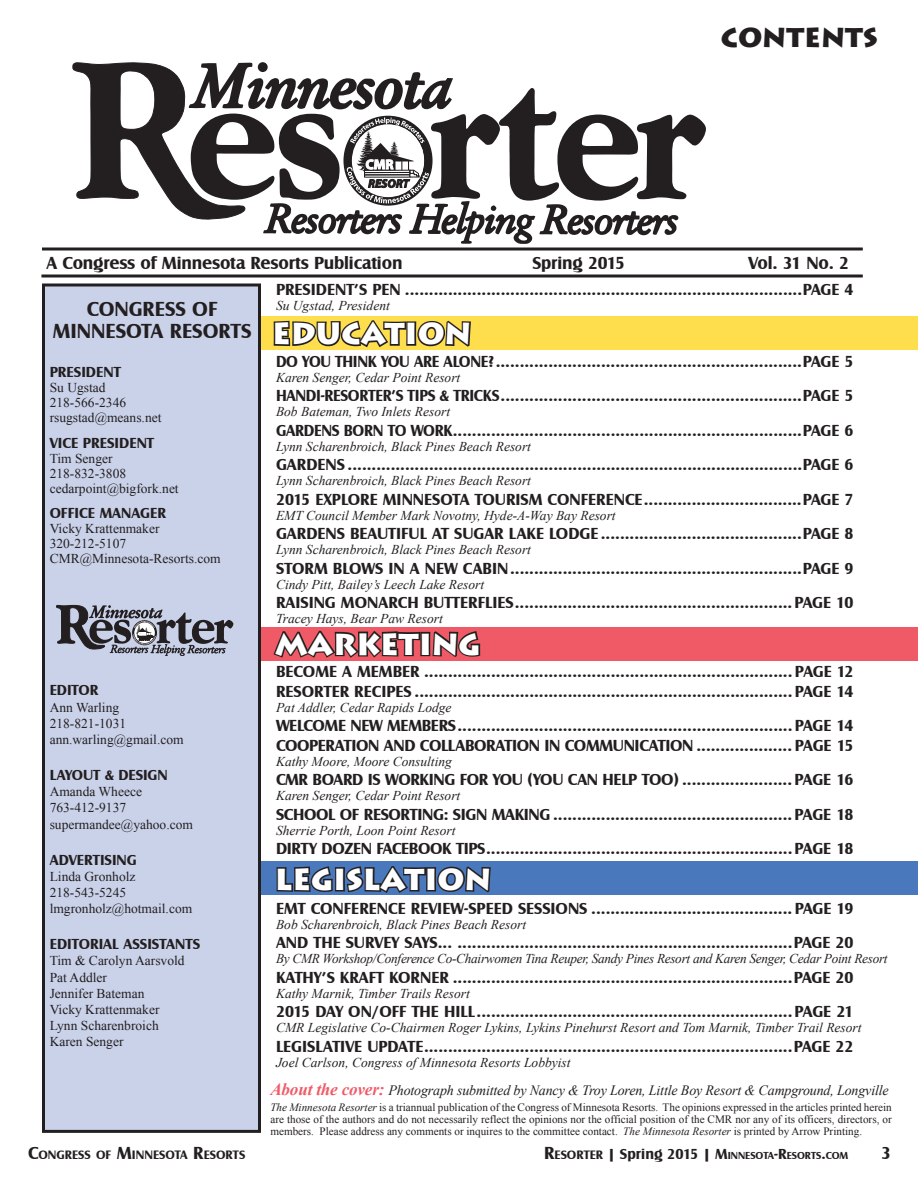
<style>
.page{position:relative;width:918px;height:1188px;background:#fff}
.page>*{position:absolute;margin:0;border:0;box-sizing:border-box;transform-origin:0 0}
.t1{font:900 30px "Lithos Pro";color:#fff}
.t2{font:900 27px "Lithos Pro";color:#231f20}
.t3{font:700 21px/22.5px "Castle T";color:#231f20;text-align:center}
.t4{font:700 18px "Castle T";letter-spacing:-.01em;color:#231f20}
.t5{font:700 16.5px/19.5px "Castle T";letter-spacing:-.015em;color:#231f20}
.t6{font:700 16.5px "Castle T";letter-spacing:-.015em;color:#231f20;scale:.95 1}
.t7{font:700 15px "Castle T";color:#231f20}
.t8{font:italic 14.25px "Times New Roman";letter-spacing:-.01em;color:#231f20}
.t9{font:italic 13.5px "Times New Roman";color:#231f20}
.t10{font:13.5px/16.2px "Times New Roman";color:#231f20}
.t11{font:italic 13.5px "Times New Roman";letter-spacing:-.02em;color:#231f20}
.t12{font:700 12.6px "Castle T";color:#231f20}
.t13{font:11.25px/12px "Times New Roman";color:#231f20;text-align:justify}
.t14{font:700 10.5px "Castle T";color:#231f20}
.s1{font-weight:700;font-size:17.25px;color:#f05a67}
.s2{font-style:italic}
.s3{font-size:18px}
.s4{font-size:12.6px}
.s5{font-size:15px}
</style>
<div class="page">
<hr style="left:42px;top:248px;width:821px;height:2px;background:#231f20">
<svg style="left:41px;top:274px;width:822px;height:4px;background:#595657"></svg>
<div style="left:255px;top:317px;width:663px;height:33px;background:#ffde4e"></div>
<svg style="left:273px;top:320px;width:198px;height:28px"></svg>
<div style="left:257px;top:628px;width:661px;height:33px;background:#f05a67"></div>
<svg style="left:273px;top:630px;width:208px;height:28px"></svg>
<div style="left:255px;top:861px;width:663px;height:34px;background:#4a78bd"></div>
<svg style="left:276px;top:866px;width:215px;height:27px"></svg>
<div style="left:44px;top:285px;width:216px;height:846px;background:#cad2ea"></div>
<div style="left:42px;top:284px;width:219px;height:849px;border:3px solid #231f20"></div>
<svg style="left:72px;top:62px;width:634px;height:182px"></svg>
<svg style="left:56px;top:604px;width:177px;height:52px"></svg>
<h2 class="t2" style="left:721px;top:21px;width:158px">CONTENTS</h2>
<p class="t4" style="left:46px;top:253px;width:358px">A Congress of Minnesota Resorts Publication</p>
<p class="t4" style="left:532px;top:253px;width:94px">Spring 2015</p>
<p class="t4" style="left:748px;top:253px;width:102px">Vol. 31 No. 2</p>
<p class="t3" style="left:53px;top:298px;width:200px">CONGRESS OF<br>MINNESOTA RESORTS</p>
<p class="t7" style="left:50px;top:364px;width:73px">PRESIDENT</p>
<p class="t10" style="left:50px;top:380px;width:113px;line-height:15px">Su Ugstad<br>218-566-2346 rsugstad@means.net</p>
<p class="t7" style="left:50px;top:434px;width:106px">VICE PRESIDENT</p>
<p class="t10" style="left:50px;top:451px;width:131px;line-height:15px">Tim Senger<br>218-832-3808 cedarpoint@bigfork.net</p>
<p class="t7" style="left:50px;top:505px;width:118px">OFFICE MANAGER</p>
<p class="t10" style="left:50px;top:521px;width:173px;line-height:15px">Vicky Krattenmaker<br>320-212-5107<br>CMR@Minnesota-Resorts.com</p>
<p class="t7" style="left:50px;top:682px;width:50px">EDITOR</p>
<p class="t10" style="left:50px;top:699px;width:135px">Ann Warling<br>218-821-1031 ann.warling@gmail.com</p>
<p class="t7" style="left:50px;top:766px;width:119px">LAYOUT &amp; DESIGN</p>
<p class="t10" style="left:50px;top:783px;width:145px">Amanda Wheece<br>763-412-9137 supermandee@yahoo.com</p>
<p class="t7" style="left:50px;top:851px;width:89px">ADVERTISING</p>
<p class="t10" style="left:50px;top:868px;width:144px">Linda Gronholz<br>218-543-5245 lmgronholz@hotmail.com</p>
<p class="t7" style="left:50px;top:935px;width:152px">EDITORIAL ASSISTANTS</p>
<p class="t10" style="left:50px;top:953px;width:136px">Tim &amp; Carolyn Aarsvold<br>Pat Addler<br>Jennifer Bateman<br>Vicky Krattenmaker<br>Lynn Scharenbroich<br>Karen Senger</p>
<p class="t5" style="left:276px;top:280px;width:579px">PRESIDENT’S PEN ...................................................................................PAGE 4</p>
<p class="t9" style="left:276px;top:297px;width:115px">Su Ugstad, President</p>
<h1 class="t1" style="left:272px;top:315px;width:201px">EDUCATION</h1>
<p class="t6" style="left:276px;top:351px;width:609px">DO YOU THINK YOU ARE ALONE? ................................................................PAGE 5</p>
<p class="t9" style="left:276px;top:368px;width:186px">Karen Senger, Cedar Point Resort</p>
<p class="t6" style="left:276px;top:386px;width:609px">HANDI-RESORTER’S TIPS &amp; TRICKS ...............................................................PAGE 5</p>
<p class="t9" style="left:276px;top:402px;width:176px">Bob Bateman, Two Inlets Resort</p>
<p class="t6" style="left:276px;top:420px;width:609px">GARDENS BORN TO WORK .........................................................................PAGE 6</p>
<p class="t9" style="left:276px;top:437px;width:257px">Lynn Scharenbroich, Black Pines Beach Resort</p>
<p class="t5" style="left:276px;top:455px;width:579px">GARDENS ...............................................................................................PAGE 6</p>
<p class="t9" style="left:276px;top:471px;width:257px">Lynn Scharenbroich, Black Pines Beach Resort</p>
<p class="t5" style="left:276px;top:489px;width:579px">2015 EXPLORE MINNESOTA TOURISM CONFERENCE .................................PAGE 7</p>
<p class="t9" style="left:276px;top:506px;width:341px">EMT Council Member Mark Novotny, Hyde-A-Way Bay Resort</p>
<p class="t5" style="left:276px;top:524px;width:579px">GARDENS BEAUTIFUL AT SUGAR LAKE LODGE ..........................................PAGE 8</p>
<p class="t9" style="left:276px;top:540px;width:257px">Lynn Scharenbroich, Black Pines Beach Resort</p>
<p class="t5" style="left:276px;top:558px;width:579px">STORM BLOWS IN A NEW CABIN .............................................................PAGE 9</p>
<p class="t9" style="left:276px;top:575px;width:210px">Cindy Pitt, Bailey’s Leech Lake Resort</p>
<p class="t5" style="left:276px;top:593px;width:579px">RAISING MONARCH BUTTERFLIES ..........................................................PAGE 10</p>
<p class="t9" style="left:276px;top:609px;width:168px">Tracey Hays, Bear Paw Resort</p>
<h1 class="t1" style="left:275px;top:626px;width:207px">MARKETING</h1>
<p class="t5" style="left:276px;top:662px;width:579px">BECOME A MEMBER ............................................................................. PAGE 12<br>RESORTER RECIPES ...............................................................................PAGE 14</p>
<p class="t9" style="left:276px;top:698px;width:177px">Pat Addler, Cedar Rapids Lodge</p>
<p class="t5" style="left:276px;top:716px;width:579px">WELCOME NEW MEMBERS ...................................................................... PAGE 14<br>COOPERATION AND COLLABORATION IN COMMUNICATION .................... PAGE 15</p>
<p class="t9" style="left:276px;top:752px;width:178px">Kathy Moore, Moore Consulting</p>
<p class="t5" style="left:276px;top:770px;width:579px">CMR BOARD IS WORKING FOR YOU (YOU CAN HELP TOO) ....................... PAGE 16</p>
<p class="t9" style="left:276px;top:786px;width:186px">Karen Senger, Cedar Point Resort</p>
<p class="t5" style="left:276px;top:804px;width:579px">SCHOOL OF RESORTING: SIGN MAKING ..................................................PAGE 18</p>
<p class="t9" style="left:276px;top:821px;width:181px">Sherrie Porth, Loon Point Resort</p>
<p class="t5" style="left:276px;top:839px;width:579px">DIRTY DOZEN FACEBOOK TIPS ................................................................PAGE 18</p>
<h1 class="t1" style="left:275px;top:861px;width:218px">LEGISLATION</h1>
<p class="t5" style="left:276px;top:898px;width:579px">EMT CONFERENCE REVIEW-SPEED SESSIONS .......................................... PAGE 19</p>
<p class="t9" style="left:276px;top:915px;width:252px">Bob Scharenbroich, Black Pines Beach Resort</p>
<p class="t5" style="left:276px;top:933px;width:579px">AND THE SURVEY SAYS... ......................................................................PAGE 20</p>
<p class="t11" style="left:276px;top:949px;width:613px">By CMR Workshop/Conference Co-Chairwomen Tina Reuper, Sandy Pines Resort and Karen Senger, Cedar Point Resort</p>
<p class="t5" style="left:276px;top:967px;width:579px">KATHY’S KRAFT KORNER .......................................................................PAGE 20</p>
<p class="t9" style="left:276px;top:984px;width:195px">Kathy Marnik, Timber Trails Resort</p>
<p class="t5" style="left:276px;top:1002px;width:579px">2015 DAY ON/OFF THE HILL ..................................................................PAGE 21</p>
<p class="t9" style="left:276px;top:1018px;width:587px">CMR Legislative Co-Chairmen Roger Lykins, Lykins Pinehurst Resort and Tom Marnik, Timber Trail Resort</p>
<p class="t5" style="left:276px;top:1036px;width:579px">LEGISLATIVE UPDATE .............................................................................PAGE 22</p>
<p class="t9" style="left:276px;top:1053px;width:296px">Joel Carlson, Congress of Minnesota Resorts Lobbyist</p>
<p class="t8" style="left:270px;top:1080px;width:620px"><span class="s1">About the cover:</span> Photograph submitted by Nancy &amp; Troy Loren, Little Boy Resort &amp; Campground, Longville</p>
<p class="t13" style="left:270px;top:1101px;width:623px"><span class="s2">The Minnesota Resorter</span> is a triannual publication of the Congress of Minnesota Resorts. The opinions expressed in the articles printed herein are those of the authors and do not necessarily reflect the opinions nor the official position of the CMR nor any of its officers, directors, or members. Please address any comments or inquires to the committee contact. <span class="s2">The Minnesota Resorter</span> is printed by Arrow Printing.</p>
<p class="t12" style="left:28px;top:1147px;width:219px"><span class="s3">C</span>ONGRESS OF <span class="s3">M</span>INNESOTA <span class="s3">R</span>ESORTS</p>
<p class="t14" style="left:544px;top:1149px;width:306px"><span class="s3">R</span><span class="s4">ESORTER</span> <span class="s5">| Spring 2015 | M</span>INNESOTA<span class="s5">-R</span>ESORTS<span class="s5">.</span>COM</p>
<p class="t4" style="left:881px;top:1142px;width:11px">3</p>
</div>
